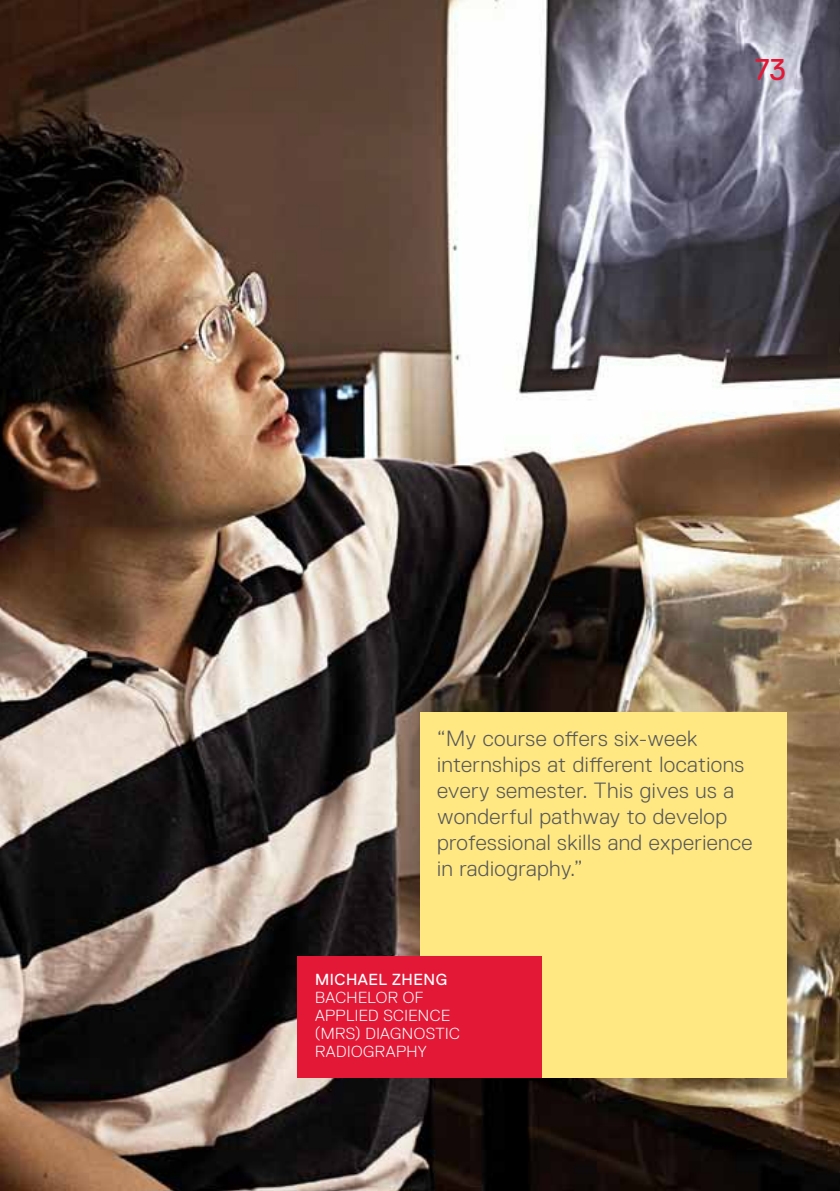
<style>
.page{position:relative;width:840px;height:1191px;background:#fff}
.page>*{position:absolute;margin:0;border:0;box-sizing:border-box;transform-origin:0 0}
.t1{font:30px "Replica Std";color:#e31837}
.t2{font:300 22px/26px "Replica Std";letter-spacing:.02em;color:#58595b}
.t3{font:300 16px/18px "Replica Std";letter-spacing:.03em;color:#fff}
.t4{font:16px "Replica Std";letter-spacing:.03em;color:#fff}
</style>
<div class="page">
<img style="left:0;top:0;width:839px;height:1191px">
<div style="left:420px;top:711px;width:365px;height:366px;background:#ffe881"></div>
<div style="left:298px;top:955px;width:243px;height:122px;background:#e31837"></div>
<h1 class="t1" style="left:754px;top:53px;width:33px">73</h1>
<p class="t2" style="left:437px;top:725px;width:317px">“My course offers six-week internships at different locations every semester. This gives us a wonderful pathway to develop professional skills and experience in radiography.”</p>
<p class="t4" style="left:315px;top:970px;width:54px">MICHAEL</p>
<p class="t4" style="left:391px;top:970px;width:34px">ZHENG</p>
<p class="t3" style="left:315px;top:988px;width:146px">BACHELOR OF<br>APPLIED SCIENCE (MRS) DIAGNOSTIC<br>RADIOGRAPHY</p>
</div>
